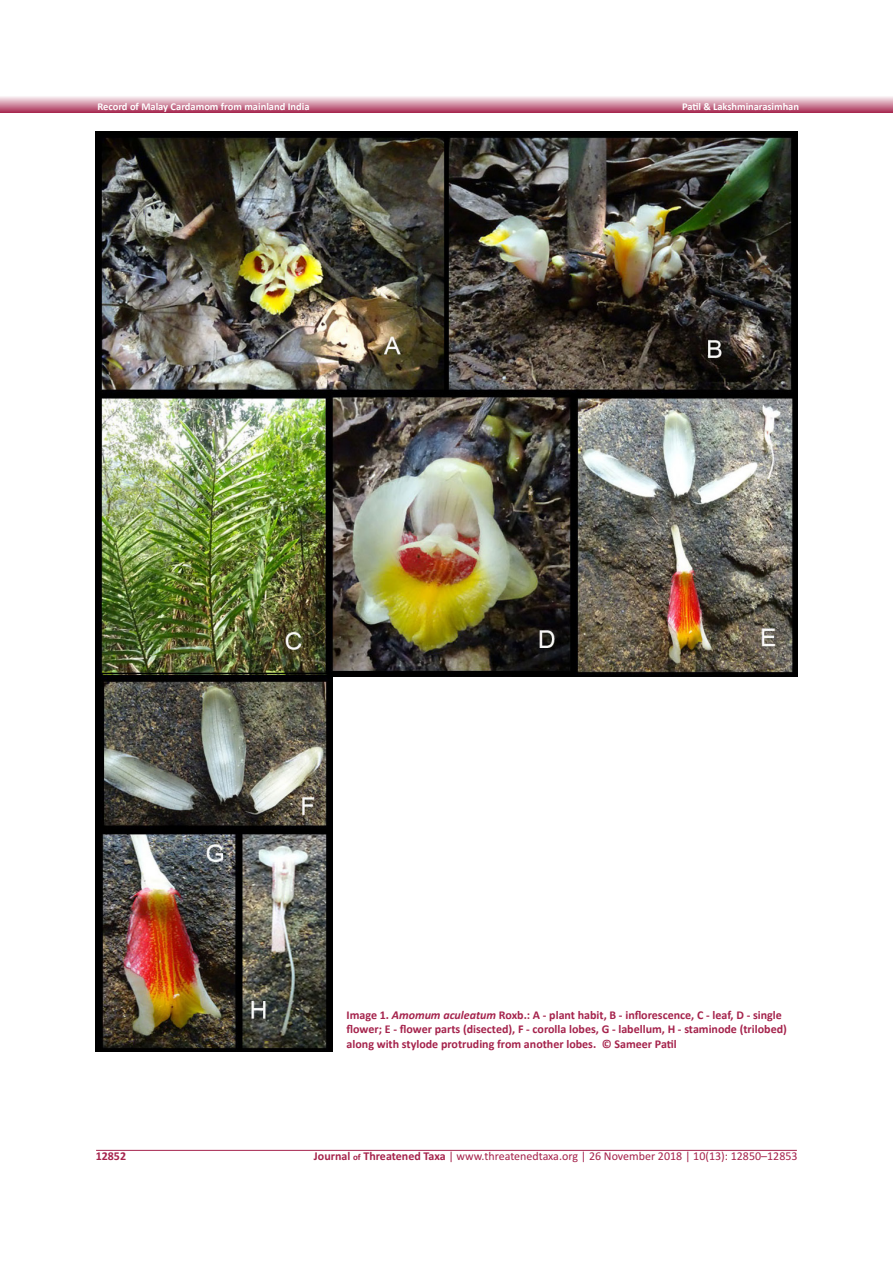
<style>
.page{position:relative;width:893px;height:1263px;background:#fff}
.page>*{position:absolute;margin:0;border:0;box-sizing:border-box;transform-origin:0 0}
.t1{font:700 12px/14.4px "Calibri";color:#a5234c}
.t2{font:12px "Calibri 2";color:#a5234c}
.t3{font:12px "Calibri Bold 2";color:#a5234c}
.t4{font:700 10.5px "Calibri";letter-spacing:-.005em;color:#fff}
.s1{font-family:"Calibri Bold Italic 2";font-weight:400}
.s2{font-family:"Calibri Bold 2"}
.s3{font-family:"Calibri Bold 2";font-size:9px}
</style>
<div class="page">
<hr style="left:96px;top:1150px;width:701px;height:1px;background:#a5234c">
<svg style="left:0;top:96px;width:893px;height:17px;background:#d08da2"></svg>
<img style="left:95px;top:131px;width:702px;height:545px">
<img style="left:96px;top:675px;width:237px;height:376px">
<p class="t4" style="left:97px;top:100px;width:214px">Record of Malay Cardamom from mainland India</p>
<p class="t4" style="left:682px;top:100px;width:118px">Patil &amp; Lakshminarasimhan</p>
<p class="t3" style="left:96px;top:1148px;width:32px">12852</p>
<p class="t1" style="left:347px;top:1008px;width:442px">Image 1. <span class="s1">Amomum aculeatum</span> Roxb.: A - plant habit, B - inflorescence, C - leaf, D - single flower; E - flower parts (disected), F - corolla lobes, G - labellum, H - staminode (trilobed) along with stylode protruding from another lobes. © Sameer Patil</p>
<p class="t2" style="left:314px;top:1148px;width:485px"><span class="s2">Journal</span> <span class="s3">of</span> <span class="s2">Threatened Taxa</span> | www.threatenedtaxa.org | 26 November 2018 | 10(13): 12850–12853</p>
</div>
